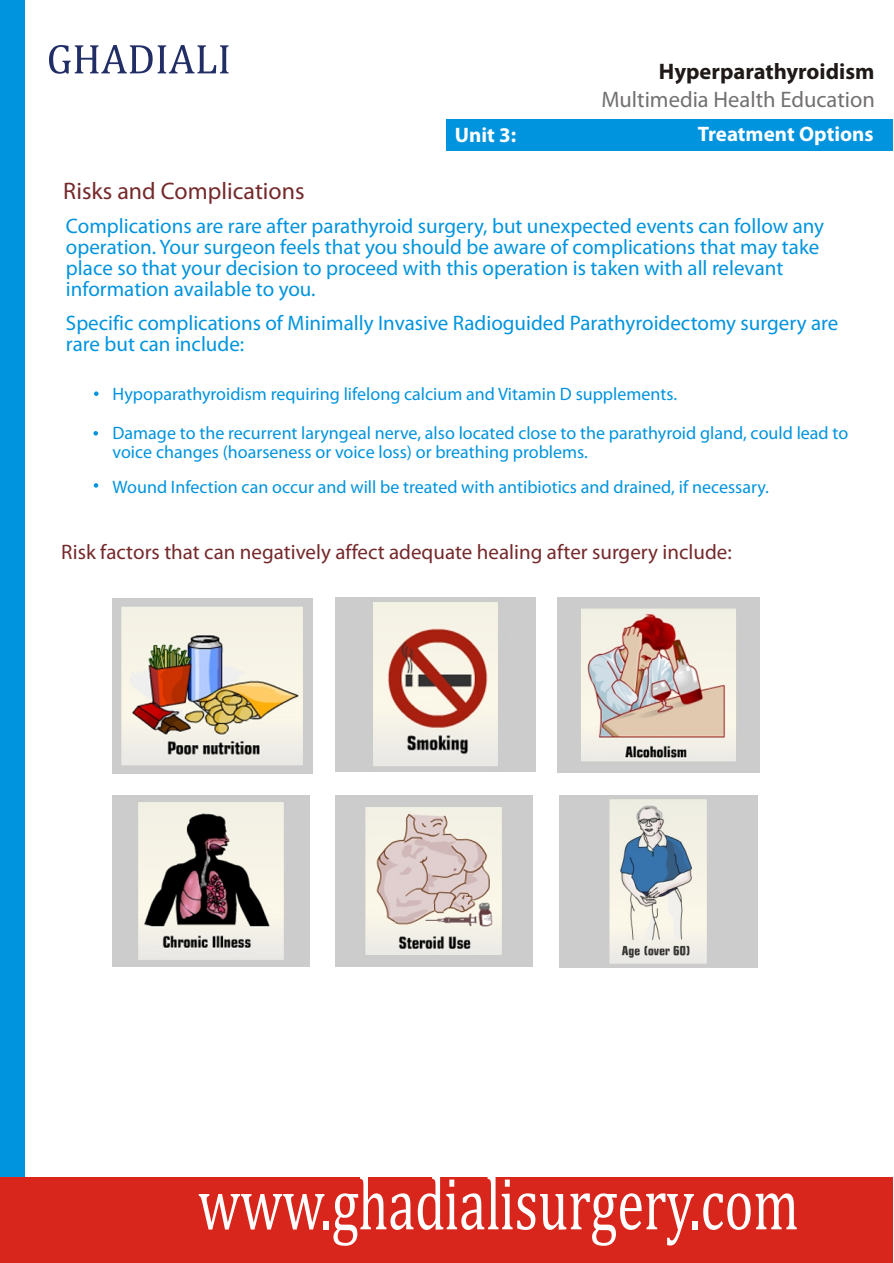
<style>
.page{position:relative;width:894px;height:1263px;background:#fff}
.page>*{position:absolute;margin:0;border:0;box-sizing:border-box;transform-origin:0 0}
.t1{font:75.6px "Cambria Math";color:#fff;scale:.72 1}
.t2{font:24px "Myriad Pro";color:#75292b}
.t3{font:22.5px "Myriad Pro";color:#737070}
.t4{font:700 22.5px "Myriad Pro";color:#1f1a17}
.t5{font:21px/21.1px "Myriad Pro";color:#0094de}
.t6{font:21px "Myriad Pro";color:#75292b}
.t7{font:700 21px "Myriad Pro";color:#fff}
.t8{font:18px/39.5px "Myriad Pro";color:#0094de}
</style>
<div class="page">
<div style="left:0;top:0;width:25px;height:1189px;background:#0094de"></div>
<div style="left:0;top:1177px;width:893px;height:86px;background:#d9261c"></div>
<div style="left:446px;top:119px;width:447px;height:31px;background:#0094de"></div>
<svg style="left:94px;top:391px;width:5px;height:5px"></svg>
<svg style="left:93px;top:431px;width:5px;height:5px"></svg>
<svg style="left:94px;top:483px;width:4px;height:5px"></svg>
<img style="left:112px;top:599px;width:201px;height:174px">
<img style="left:336px;top:598px;width:200px;height:174px">
<img style="left:558px;top:598px;width:201px;height:174px">
<img style="left:112px;top:795px;width:197px;height:171px">
<img style="left:336px;top:795px;width:196px;height:171px">
<img style="left:559px;top:795px;width:199px;height:173px">
<svg style="left:49px;top:45px;width:180px;height:29px"></svg>
<p class="t4" style="left:659px;top:62px;width:217px">Hyperparathyroidism</p>
<p class="t3" style="left:601px;top:90px;width:275px">Multimedia Health Education</p>
<p class="t7" style="left:455px;top:126px;width:63px">Unit 3:</p>
<p class="t7" style="left:698px;top:125px;width:177px">Treatment Options</p>
<p class="t2" style="left:63px;top:181px;width:243px">Risks and Complications</p>
<p class="t5" style="left:66px;top:217px;width:760px">Complications are rare after parathyroid surgery, but unexpected events can follow any operation. Your surgeon feels that you should be aware of complications that may take place so that your decision to proceed with this operation is taken with all relevant information available to you.</p>
<p class="t5" style="left:66px;top:314px;width:774px">Specific complications of Minimally Invasive Radioguided Parathyroidectomy surgery are rare but can include:</p>
<p class="t8" style="left:113px;top:376px;width:737px">Hypoparathyroidism requiring lifelong calcium and Vitamin D supplements.<br>Damage to the recurrent laryngeal nerve, also located close to the parathyroid gland, could lead to</p>
<p class="t8" style="left:113px;top:435px;width:658px;line-height:35.8px">voice changes (hoarseness or voice loss) or breathing problems.<br>Wound Infection can occur and will be treated with antibiotics and drained, if necessary.</p>
<p class="t6" style="left:61px;top:543px;width:672px">Risk factors that can negatively affect adequate healing after surgery include:</p>
<h1 class="t1" style="left:198px;top:1171px;width:836px">www.ghadialisurgery.com</h1>
</div>
